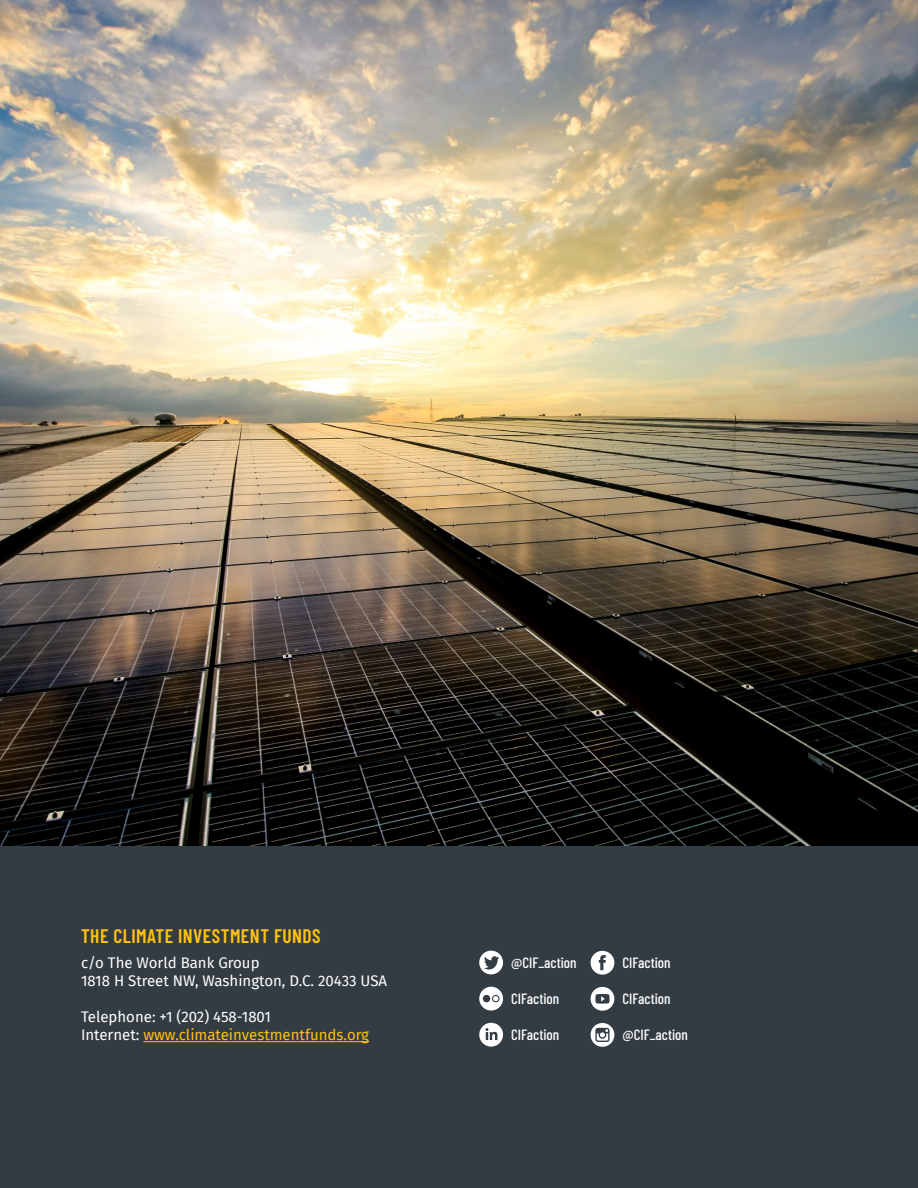
<style>
.page{position:relative;width:918px;height:1188px;background:#333c42}
.page>*{position:absolute;margin:0;border:0;box-sizing:border-box;transform-origin:0 0}
.Headline_paragraph{font:600 19.5px "Barlow Condensed";letter-spacing:.025em;color:#ffc20e}
.Disclaimer{font:15px "Fira Sans";color:#fff}
.Disclaimer-2{font:15px "Fira Sans";color:#ffc20e}
.t1{font:500 14.85px "Barlow Condensed";color:#fff}
.s1{color:#fff}
</style>
<div class="page">
<svg style="left:591px;top:987px;width:23px;height:24px"></svg>
<svg style="left:591px;top:951px;width:23px;height:24px"></svg>
<svg style="left:591px;top:1023px;width:23px;height:24px"></svg>
<svg style="left:479px;top:951px;width:24px;height:23px"></svg>
<svg style="left:479px;top:1023px;width:24px;height:24px"></svg>
<svg style="left:479px;top:987px;width:24px;height:24px"></svg>
<hr style="left:143px;top:1041px;width:226px;height:1px;background:#ffc20e">
<img style="left:0;top:0;width:918px;height:846px">
<p class="Headline_paragraph" style="left:81px;top:923px;width:241px">THE CLIMATE INVESTMENT FUNDS</p>
<p class="Disclaimer" style="left:81px;top:952px;width:180px">c/o The World Bank Group</p>
<p class="Disclaimer" style="left:81px;top:970px;width:308px">1818 H Street NW, Washington, D.C. 20433 USA</p>
<p class="Disclaimer" style="left:81px;top:1006px;width:192px">Telephone: +1 (202) 458-1801</p>
<p class="Disclaimer-2" style="left:81px;top:1024px;width:290px"><span class="s1">Internet:</span> www.climateinvestmentfunds.org</p>
<p class="t1" style="left:511px;top:952px;width:67px">@CIF_action</p>
<p class="t1" style="left:623px;top:952px;width:50px">CIFaction</p>
<p class="t1" style="left:511px;top:988px;width:50px">CIFaction</p>
<p class="t1" style="left:623px;top:988px;width:50px">CIFaction</p>
<p class="t1" style="left:511px;top:1024px;width:50px">CIFaction</p>
<p class="t1" style="left:623px;top:1025px;width:67px">@CIF_action</p>
</div>
